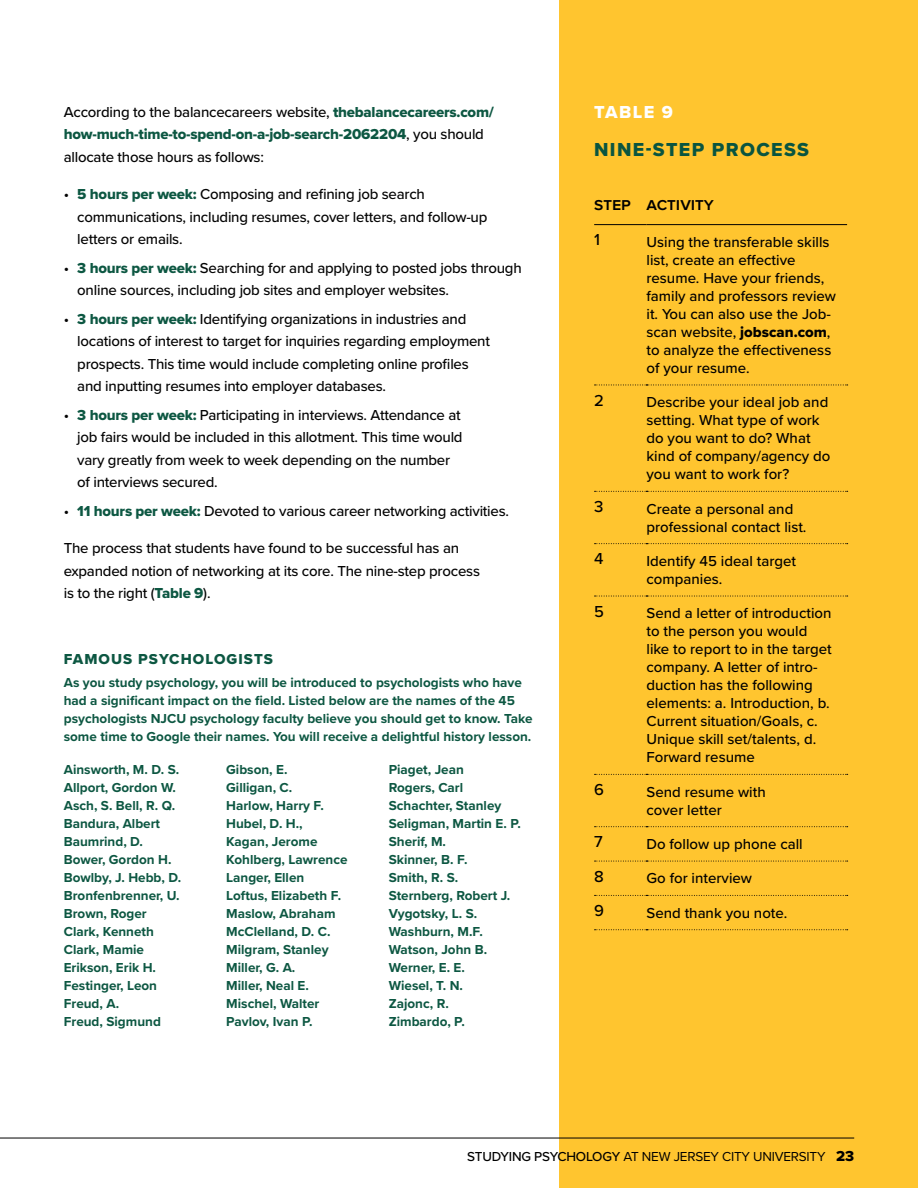
<style>
.page{position:relative;width:918px;height:1188px;background:#fff}
.page>*{position:absolute;margin:0;border:0;box-sizing:border-box;transform-origin:0 0}
.Pull_Text_-_Align_Le{font:19.5px "Proxima Nova Extrabld";letter-spacing:.07em;color:#0a5540}
.Table_Subhead{font:600 18px "Proxima Nova";color:#000}
.Table_Number{font:18px "Proxima Nova Extrabld";letter-spacing:.08em;color:#fff}
.Table_Body_Text{font:500 16.5px "Proxima Nova";color:#000}
.Table_Body_Text-2{font:500 15px/18px "Proxima Nova";letter-spacing:-.015em;color:#000}
.t1{font:15px "Proxima Nova Extrabld";letter-spacing:-.015em;color:#0a5540}
.t2{font:15px "Proxima Nova Extrabld";letter-spacing:.07em;color:#0a5540}
.t3{font:700 13.5px/18px "Proxima Nova";color:#0a5540}
.t4{font:13.5px "Proxima Nova";letter-spacing:-.015em;color:#000}
.s1{font-family:"Proxima Nova Extrabld";font-weight:400;color:#0a5540}
.s2{font-family:"Proxima Nova";font-weight:500;color:#000}
.s3{font-family:"Proxima Nova Extrabld";font-weight:400}
.s4{font-weight:500}
.s5{font-family:"Proxima Nova Extrabld";font-size:15px}
</style>
<div class="page">
<div style="left:560px;top:0;width:358px;height:1188px;background:#ffc52f"></div>
<hr style="left:0;top:1138px;width:854px;height:1px;background:#000">
<hr style="left:594px;top:224px;width:53px;height:1px;background:#000">
<hr style="left:647px;top:224px;width:200px;height:1px;background:#000">
<svg style="left:595px;top:385px;width:253px;height:1px"></svg>
<svg style="left:595px;top:491px;width:253px;height:1px"></svg>
<svg style="left:595px;top:543px;width:253px;height:1px"></svg>
<svg style="left:595px;top:596px;width:253px;height:1px"></svg>
<svg style="left:595px;top:774px;width:253px;height:1px"></svg>
<svg style="left:595px;top:826px;width:253px;height:1px"></svg>
<svg style="left:595px;top:861px;width:253px;height:1px"></svg>
<svg style="left:595px;top:895px;width:253px;height:1px"></svg>
<svg style="left:595px;top:929px;width:253px;height:1px"></svg>
<p class="Table_Body_Text-2" style="left:64px;top:102px;width:432px">According to the balancecareers website, <span class="s1">thebalancecareers.com/</span></p>
<p class="t1" style="left:64px;top:123px;width:422px">how-much-time-to-spend-on-a-job-search-2062204<span class="s2">, you should</span></p>
<p class="Table_Body_Text-2" style="left:64px;top:147px;width:202px">allocate those hours as follows:</p>
<p class="Table_Body_Text-2" style="left:77px;top:183px;width:412px;line-height:22.5px;text-indent:-14px">• <span class="s1">5 hours per week:</span> Composing and refining job search communications, including resumes, cover letters, and follow-up letters or emails.</p>
<p class="Table_Body_Text-2" style="left:77px;top:256px;width:446px;line-height:22.5px;text-indent:-14px">• <span class="s1">3 hours per week:</span> Searching for and applying to posted jobs through online sources, including job sites and employer websites.</p>
<p class="Table_Body_Text-2" style="left:77px;top:307px;width:414px;line-height:22.5px;text-indent:-14px">• <span class="s1">3 hours per week:</span> Identifying organizations in industries and locations of interest to target for inquiries regarding employment prospects. This time would include completing online profiles and inputting resumes into employer databases.</p>
<p class="Table_Body_Text-2" style="left:77px;top:403px;width:387px;line-height:22.5px;text-indent:-14px">• <span class="s1">3 hours per week:</span> Participating in interviews. Attendance at job fairs would be included in this allotment. This time would vary greatly from week to week depending on the number of interviews secured.</p>
<p class="Table_Body_Text-2" style="left:64px;top:501px;width:447px">• <span class="s1">11 hours per week:</span> Devoted to various career networking activities.</p>
<p class="Table_Body_Text-2" style="left:64px;top:537px;width:418px;line-height:22.5px">The process that students have found to be successful has an expanded notion of networking at its core. The nine-step process is to the right (<span class="s1">Table 9</span>).</p>
<p class="t2" style="left:64px;top:648px;width:211px">FAMOUS PSYCHOLOGISTS</p>
<p class="t3" style="left:64px;top:673px;width:470px">As you study psychology, you will be introduced to psychologists who have had a significant impact on the field. Listed below are the names of the 45 psychologists NJCU psychology faculty believe you should get to know. Take some time to Google their names. You will receive a delightful history lesson.</p>
<p class="t3" style="left:64px;top:760px;width:119px">Ainsworth, M. D. S.<br>Allport, Gordon W.<br>Asch, S. Bell, R. Q.<br>Bandura, Albert<br>Baumrind, D.<br>Bower, Gordon H.<br>Bowlby, J. Hebb, D.<br>Bronfenbrenner, U.<br>Brown, Roger<br>Clark, Kenneth<br>Clark, Mamie<br>Erikson, Erik H.<br>Festinger, Leon<br>Freud, A.<br>Freud, Sigmund</p>
<p class="t3" style="left:226px;top:760px;width:123px">Gibson, E.<br>Gilligan, C.<br>Harlow, Harry F.<br>Hubel, D. H.,<br>Kagan, Jerome<br>Kohlberg, Lawrence<br>Langer, Ellen<br>Loftus, Elizabeth F.<br>Maslow, Abraham<br>McClelland, D. C.<br>Milgram, Stanley<br>Miller, G. A.<br>Miller, Neal E.<br>Mischel, Walter<br>Pavlov, Ivan P.</p>
<p class="t3" style="left:389px;top:760px;width:134px">Piaget, Jean<br>Rogers, Carl<br>Schachter, Stanley<br>Seligman, Martin E. P.<br>Sherif, M.<br>Skinner, B. F.<br>Smith, R. S.<br>Sternberg, Robert J.<br>Vygotsky, L. S.<br>Washburn, M.F.<br>Watson, John B.<br>Werner, E. E.<br>Wiesel, T. N.<br>Zajonc, R.<br>Zimbardo, P.</p>
<p class="Table_Number" style="left:594px;top:99px;width:80px">TABLE 9</p>
<p class="Pull_Text_-_Align_Le" style="left:594px;top:135px;width:216px">NINE-STEP PROCESS</p>
<p class="Table_Subhead" style="left:594px;top:190px;width:37px">STEP</p>
<p class="Table_Subhead" style="left:647px;top:190px;width:10px">ACTIVITY</p>
<p class="Table_Body_Text" style="left:594px;top:227px;width:7px">1</p>
<p class="Table_Body_Text-2" style="left:647px;top:232px;width:191px">Using the transferable skills list, create an effective resume. Have your friends, family and professors review it. You can also use the Job&shy;scan website, <span class="s3">jobscan.com</span>, to analyze the effectiveness of your resume.</p>
<p class="Table_Body_Text" style="left:594px;top:388px;width:11px">2</p>
<p class="Table_Body_Text-2" style="left:647px;top:393px;width:185px">Describe your ideal job and setting. What type of work do you want to do? What kind of company/agency do you want to work for?</p>
<p class="Table_Body_Text" style="left:594px;top:494px;width:11px">3</p>
<p class="Table_Body_Text-2" style="left:647px;top:499px;width:162px">Create a personal and professional contact list.</p>
<p class="Table_Body_Text" style="left:594px;top:546px;width:11px">4</p>
<p class="Table_Body_Text-2" style="left:647px;top:551px;width:151px">Identify 45 ideal target companies.</p>
<p class="Table_Body_Text" style="left:594px;top:599px;width:11px">5</p>
<p class="Table_Body_Text-2" style="left:647px;top:604px;width:187px">Send a letter of introduction to the person you would like to report to in the target company. A letter of intro&shy;duction has the following elements: a. Introduction, b.<br>Current situation/Goals, c.<br>Unique skill set/talents, d.<br>Forward resume</p>
<p class="Table_Body_Text" style="left:594px;top:777px;width:11px">6</p>
<p class="Table_Body_Text-2" style="left:647px;top:782px;width:121px">Send resume with cover letter</p>
<p class="Table_Body_Text" style="left:594px;top:829px;width:10px">7</p>
<p class="Table_Body_Text-2" style="left:647px;top:835px;width:158px">Do follow up phone call</p>
<p class="Table_Body_Text" style="left:594px;top:864px;width:11px">8</p>
<p class="Table_Body_Text-2" style="left:647px;top:869px;width:107px">Go for interview</p>
<p class="Table_Body_Text" style="left:594px;top:898px;width:11px">9</p>
<p class="Table_Body_Text-2" style="left:647px;top:903px;width:142px">Send thank you note.</p>
<p class="t4" style="left:467px;top:1146px;width:389px"><span class="s4">STUDYING PSYCHOLOGY</span> AT NEW JERSEY CITY UNIVERSITY <span class="s5">23</span></p>
</div>
